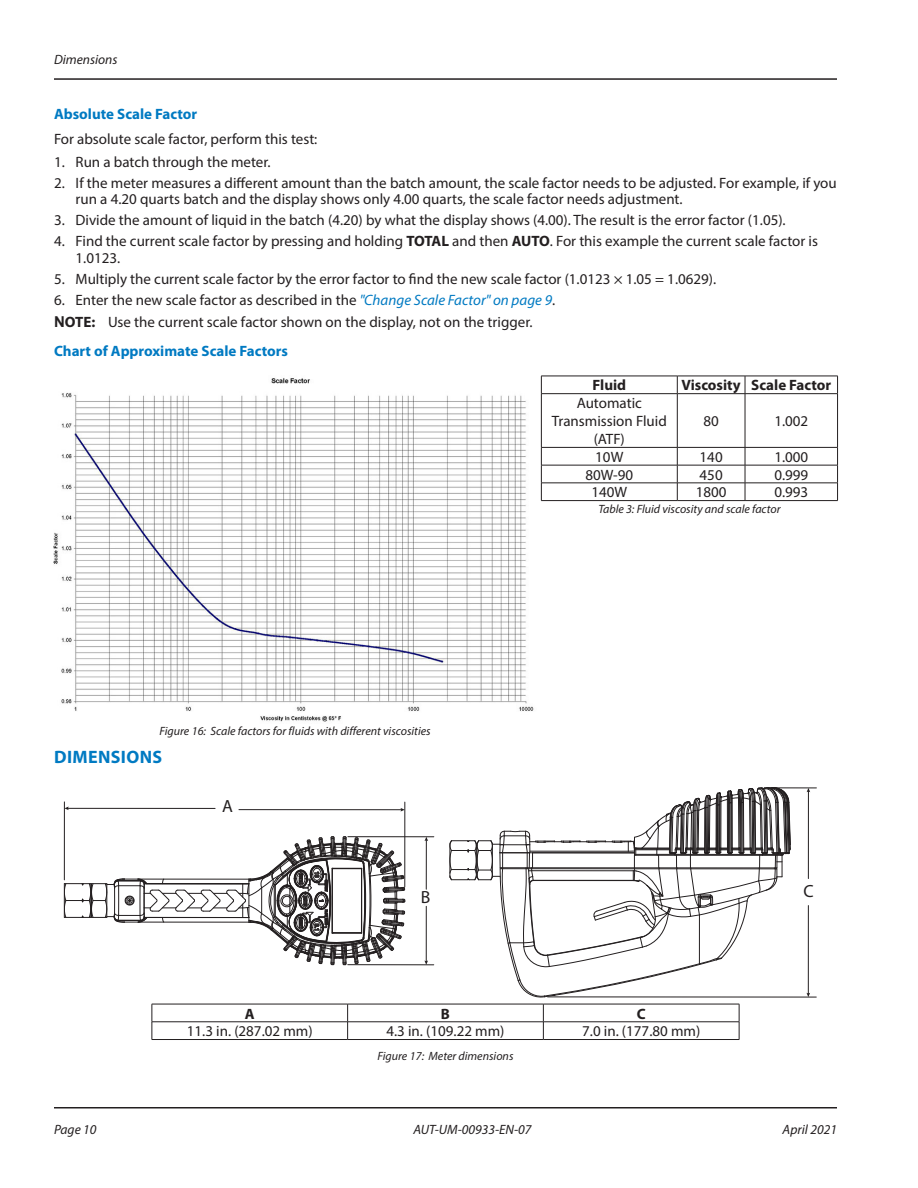
<style>
.page{position:relative;width:918px;height:1188px;background:#fff}
.page>*{position:absolute;margin:0;border:0;box-sizing:border-box;transform-origin:0 0}
.Heading_1{font:700 18px "Myriad Pro";letter-spacing:.02em;color:#007ac2}
.t1{font:17.7px "Myriad Pro";color:#231f20}
.Body{font:15px/16.5px "Myriad Pro";color:#231f20}
.Table_Text_Center_10{font:15px/18px "Myriad Pro";color:#231f20;text-align:center}
.Heading_3{font:700 15px "Myriad Pro";color:#007ac2}
.Table_Head_Center_10{font:700 15px "Myriad Pro";color:#231f20}
.t2{font:italic 13.5px "Myriad Pro";color:#231f20}
.t3{font:italic 12px "Myriad Pro";color:#231f20}
.s1{font-weight:700}
.s2{font-style:italic;color:#007ac2}
.s3{font-family:"Arial";font-weight:700}
</style>
<div class="page">
<hr style="left:54px;top:78px;width:783px;height:2px;background:#231f20">
<hr style="left:54px;top:1107px;width:783px;height:1px;background:#231f20">
<hr style="left:541px;top:376px;width:136px;height:1px;background:#231f20">
<svg style="left:541px;top:376px;width:1px;height:17px"></svg>
<hr style="left:677px;top:376px;width:68px;height:1px;background:#231f20">
<svg style="left:677px;top:376px;width:1px;height:17px"></svg>
<hr style="left:745px;top:376px;width:93px;height:1px;background:#231f20">
<svg style="left:745px;top:376px;width:1px;height:17px"></svg>
<svg style="left:837px;top:376px;width:1px;height:17px"></svg>
<hr style="left:541px;top:393px;width:136px;height:1px;background:#231f20">
<hr style="left:541px;top:394px;width:1px;height:53px;background:#231f20">
<hr style="left:677px;top:393px;width:68px;height:1px;background:#231f20">
<hr style="left:677px;top:394px;width:1px;height:53px;background:#231f20">
<hr style="left:745px;top:393px;width:93px;height:1px;background:#231f20">
<hr style="left:745px;top:394px;width:1px;height:53px;background:#231f20">
<hr style="left:837px;top:394px;width:1px;height:53px;background:#231f20">
<hr style="left:541px;top:447px;width:136px;height:1px;background:#231f20">
<hr style="left:677px;top:447px;width:68px;height:1px;background:#231f20">
<hr style="left:745px;top:447px;width:93px;height:1px;background:#231f20">
<hr style="left:541px;top:465px;width:136px;height:1px;background:#231f20">
<hr style="left:677px;top:465px;width:68px;height:1px;background:#231f20">
<hr style="left:745px;top:465px;width:93px;height:1px;background:#231f20">
<hr style="left:541px;top:483px;width:136px;height:1px;background:#231f20">
<svg style="left:541px;top:448px;width:1px;height:52px"></svg>
<hr style="left:677px;top:483px;width:68px;height:1px;background:#231f20">
<svg style="left:677px;top:448px;width:1px;height:52px"></svg>
<hr style="left:745px;top:483px;width:93px;height:1px;background:#231f20">
<svg style="left:745px;top:448px;width:1px;height:52px"></svg>
<svg style="left:837px;top:448px;width:1px;height:52px"></svg>
<hr style="left:541px;top:500px;width:136px;height:1px;background:#231f20">
<hr style="left:677px;top:500px;width:68px;height:1px;background:#231f20">
<hr style="left:745px;top:500px;width:93px;height:1px;background:#231f20">
<img style="left:53px;top:378px;width:473px;height:344px">
<hr style="left:774px;top:788px;width:42px;height:1px;background:#231f20">
<hr style="left:548px;top:997px;width:268px;height:1px;background:#231f20">
<hr style="left:808px;top:791px;width:1px;height:88px;background:#231f20">
<hr style="left:808px;top:906px;width:1px;height:88px;background:#231f20">
<hr style="left:348px;top:836px;width:86px;height:1px;background:#231f20">
<hr style="left:348px;top:964px;width:86px;height:1px;background:#231f20">
<hr style="left:426px;top:840px;width:1px;height:49px;background:#231f20">
<svg style="left:425px;top:837px;width:3px;height:4px"></svg>
<hr style="left:426px;top:906px;width:1px;height:56px;background:#231f20">
<svg style="left:424px;top:961px;width:4px;height:4px"></svg>
<hr style="left:64px;top:802px;width:1px;height:78px;background:#231f20">
<hr style="left:405px;top:802px;width:1px;height:85px;background:#231f20">
<hr style="left:67px;top:808px;width:148px;height:1px;background:#231f20">
<svg style="left:64px;top:807px;width:5px;height:3px"></svg>
<hr style="left:239px;top:809px;width:163px;height:1px;background:#231f20">
<svg style="left:401px;top:808px;width:4px;height:4px"></svg>
<svg style="left:64px;top:836px;width:342px;height:129px"></svg>
<svg style="left:450px;top:684px;width:341px;height:313px"></svg>
<hr style="left:152px;top:1004px;width:196px;height:1px;background:#231f20">
<hr style="left:348px;top:1004px;width:195px;height:1px;background:#231f20">
<hr style="left:543px;top:1004px;width:196px;height:1px;background:#231f20">
<hr style="left:152px;top:1022px;width:196px;height:1px;background:#231f20">
<svg style="left:152px;top:1004px;width:1px;height:35px"></svg>
<hr style="left:348px;top:1022px;width:195px;height:1px;background:#231f20">
<svg style="left:347px;top:1004px;width:1px;height:35px"></svg>
<hr style="left:543px;top:1022px;width:196px;height:1px;background:#231f20">
<svg style="left:543px;top:1004px;width:1px;height:35px"></svg>
<svg style="left:739px;top:1004px;width:1px;height:35px"></svg>
<hr style="left:152px;top:1039px;width:196px;height:1px;background:#231f20">
<hr style="left:348px;top:1039px;width:195px;height:1px;background:#231f20">
<hr style="left:543px;top:1039px;width:196px;height:1px;background:#231f20">
<p class="t2" style="left:54px;top:51px;width:65px">Dimensions</p>
<p class="Heading_3" style="left:54px;top:104px;width:145px">Absolute Scale Factor</p>
<p class="Body" style="left:54px;top:130px;width:265px">For absolute scale factor, perform this test:</p>
<p class="Body" style="left:54px;top:153px;width:217px">1. Run a batch through the meter.</p>
<p class="Body" style="left:76px;top:174px;width:763px;text-indent:-22px">2. If the meter measures a different amount than the batch amount, the scale factor needs to be adjusted. For example, if you run a 4.20 quarts batch and the display shows only 4.00 quarts, the scale factor needs adjustment.</p>
<p class="Body" style="left:54px;top:211px;width:732px">3. Divide the amount of liquid in the batch (4.20) by what the display shows (4.00). The result is the error factor (1.05).</p>
<p class="Body" style="left:76px;top:232px;width:744px;text-indent:-22px">4. Find the current scale factor by pressing and holding <span class="s1">TOTAL</span> and then <span class="s1">AUTO</span>. For this example the current scale factor is<br>1.0123.</p>
<p class="Body" style="left:54px;top:270px;width:662px">5. Multiply the current scale factor by the error factor to find the new scale factor (1.0123 × 1.05 = 1.0629).</p>
<p class="Body" style="left:54px;top:291px;width:501px">6. Enter the new scale factor as described in the <span class="s2">"Change Scale Factor" on page 9</span>.</p>
<p class="Body" style="left:54px;top:313px;width:479px"><span class="s3">N</span><span class="s1">OTE:</span> Use the current scale factor shown on the display, not on the trigger.</p>
<p class="Heading_3" style="left:54px;top:341px;width:236px">Chart of Approximate Scale Factors</p>
<p class="Table_Head_Center_10" style="left:593px;top:376px;width:35px">Fluid</p>
<p class="Table_Head_Center_10" style="left:682px;top:376px;width:61px">Viscosity</p>
<p class="Table_Head_Center_10" style="left:751px;top:376px;width:82px">Scale Factor</p>
<p class="Table_Text_Center_10" style="left:552px;top:394px;width:117px">Automatic<br>Transmission Fluid (ATF)</p>
<p class="Table_Text_Center_10" style="left:703px;top:412px;width:17px">80</p>
<p class="Table_Text_Center_10" style="left:774px;top:412px;width:35px">1.002</p>
<p class="t3" style="left:159px;top:724px;width:273px">Figure 16: Scale factors for fluids with different viscosities</p>
<p class="Heading_1" style="left:54px;top:745px;width:110px">DIMENSIONS</p>
<p class="t1" style="left:222px;top:796px;width:12px">A</p>
<p class="t1" style="left:421px;top:887px;width:11px">B</p>
<p class="Table_Text_Center_10" style="left:595px;top:448px;width:30px">10W</p>
<p class="Table_Text_Center_10" style="left:700px;top:448px;width:25px">140</p>
<p class="Table_Text_Center_10" style="left:774px;top:448px;width:35px">1.000</p>
<p class="Table_Text_Center_10" style="left:585px;top:465px;width:49px">80W-90</p>
<p class="Table_Text_Center_10" style="left:700px;top:465px;width:25px">450</p>
<p class="Table_Text_Center_10" style="left:774px;top:465px;width:35px">0.999</p>
<p class="Table_Text_Center_10" style="left:591px;top:483px;width:37px">140W</p>
<p class="Table_Text_Center_10" style="left:696px;top:483px;width:32px">1800</p>
<p class="Table_Text_Center_10" style="left:774px;top:483px;width:35px">0.993</p>
<p class="t3" style="left:598px;top:501px;width:184px">Table 3: Fluid viscosity and scale factor</p>
<p class="t1" style="left:803px;top:880px;width:12px">C</p>
<p class="Table_Head_Center_10" style="left:245px;top:1004px;width:11px">A</p>
<p class="Table_Head_Center_10" style="left:441px;top:1004px;width:11px">B</p>
<p class="Table_Head_Center_10" style="left:637px;top:1004px;width:10px">C</p>
<p class="Table_Text_Center_10" style="left:187px;top:1022px;width:127px">11.3 in. (287.02 mm)</p>
<p class="Table_Text_Center_10" style="left:386px;top:1022px;width:120px">4.3 in. (109.22 mm)</p>
<p class="Table_Text_Center_10" style="left:582px;top:1022px;width:120px">7.0 in. (177.80 mm)</p>
<p class="t3" style="left:378px;top:1049px;width:137px">Figure 17: Meter dimensions</p>
<p class="t2" style="left:54px;top:1121px;width:44px">Page 10</p>
<p class="t2" style="left:783px;top:1121px;width:56px">April 2021</p>
<p class="t2" style="left:413px;top:1121px;width:120px">AUT-UM-00933-EN-07</p>
</div>
